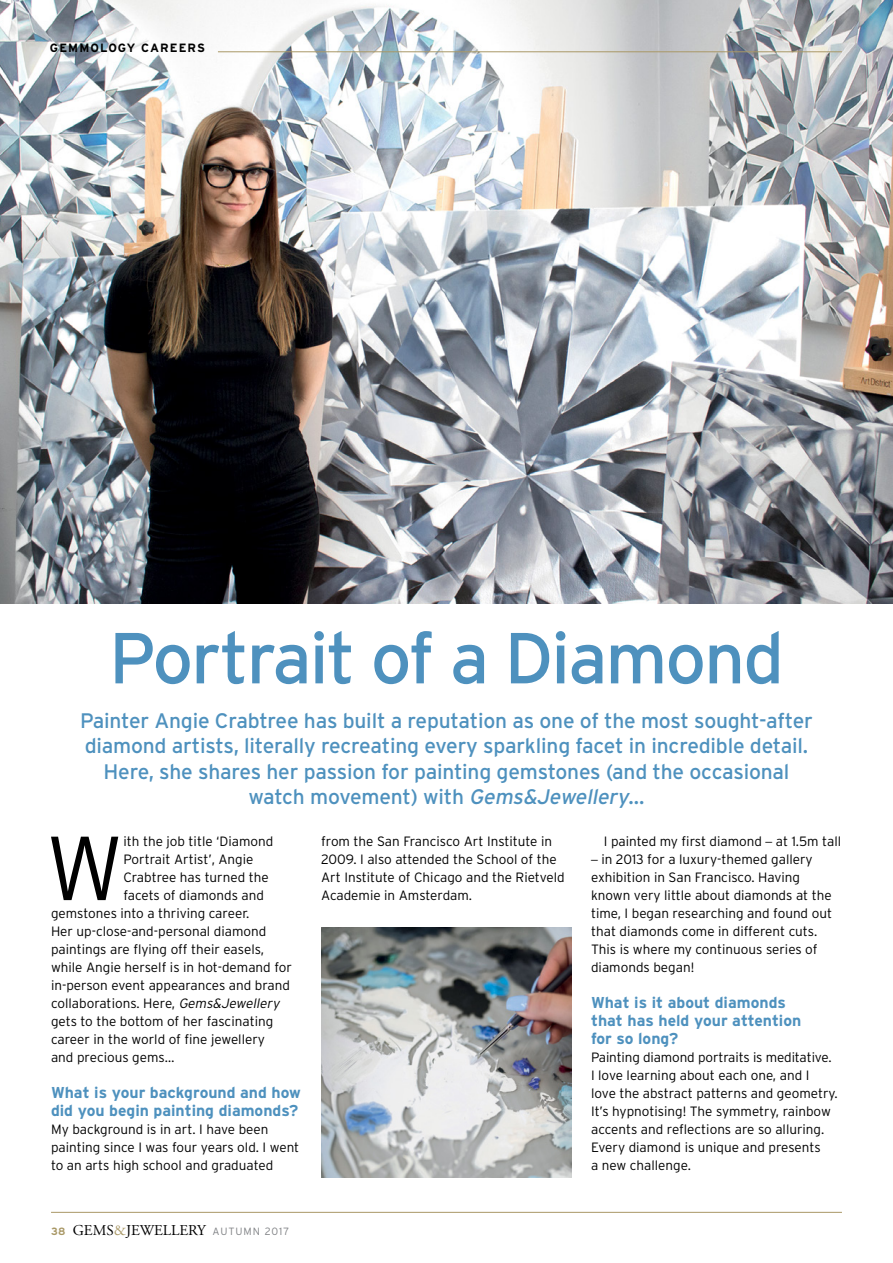
<style>
.page{position:relative;width:893px;height:1263px;background:#fff}
.page>*{position:absolute;margin:0;border:0;box-sizing:border-box;transform-origin:0 0}
.t1{font:300 90.6px "Interstate";color:#000}
.t2{font:72px "Interstate";letter-spacing:-.03em;color:#4e91be}
.t3{font:21px/25.5px "Interstate";letter-spacing:-.01em;color:#4e91be;text-align:center}
.t4{font:700 15.75px/18px "Interstate";color:#4e91be}
.t5{font:15px "Adobe Garamond";color:#000}
.t6{font:300 13.5px/18px "Interstate";color:#000}
.t7{font:700 12px "Interstate";letter-spacing:.09em;color:#000}
.s1{font-style:italic}
.s2{font-family:"Helvetica Neue"}
.s3{font-family:"Interstate";font-weight:700;font-size:10.5px;color:#a99866}
.s4{color:#a99866}
.s5{font-family:"Interstate";font-weight:300;font-size:10.5px;color:#808285}
</style>
<div class="page">
<img style="left:0;top:0;width:893px;height:604px">
<hr style="left:51px;top:1212px;width:791px;height:1px;background:#a99866">
<hr style="left:218px;top:51px;width:624px;height:1px;background:#a99866">
<img style="left:321px;top:927px;width:251px;height:251px">
<p class="t7" style="left:50px;top:41px;width:157px">GEMMOLOGY CAREERS</p>
<h2 class="t2" style="left:109px;top:618px;width:677px">Portrait of a Diamond</h2>
<p class="t3" style="left:80px;top:707px;width:734px">Painter Angie Crabtree has built a reputation as one of the most sought-after diamond artists, literally recreating every sparkling facet in incredible detail.<br>Here, she shares her passion for painting gemstones (and the occasional watch movement) with <span class="s1">Gems&amp;Jewellery</span>…</p>
<h1 class="t1" style="left:46px;top:817px;width:79px">W</h1>
<p class="t6" style="left:123px;top:832px;width:151px">ith the job title ‘Diamond</p>
<p class="t6" style="left:321px;top:832px;width:245px">from the San Francisco Art Institute in 2009. I also attended the School of the Art Institute of Chicago and the Rietveld Academie in Amsterdam.</p>
<p class="t6" style="left:604px;top:832px;width:239px">I painted my first diamond <span class="s2">–</span> at 1.5m tall</p>
<p class="t6" style="left:591px;top:850px;width:242px"><span class="s2">–</span> in 2013 for a luxury-themed gallery exhibition in San Francisco. Having known very little about diamonds at the time, I began researching and found out that diamonds come in different cuts.<br>This is where my continuous series of diamonds began!</p>
<p class="t4" style="left:591px;top:993px;width:212px">What is it about diamonds that has held your attention for so long?</p>
<p class="t6" style="left:591px;top:1048px;width:248px">Painting diamond portraits is meditative.<br>I love learning about each one, and I<br>love the abstract patterns and geometry.<br>It’s hypnotising! The symmetry, rainbow accents and reflections are so alluring.<br>Every diamond is unique and presents<br>a new challenge.</p>
<p class="t6" style="left:123px;top:850px;width:132px">Portrait Artist’, Angie</p>
<p class="t6" style="left:123px;top:868px;width:147px">Crabtree has turned the</p>
<p class="t6" style="left:123px;top:886px;width:142px">facets of diamonds and</p>
<p class="t6" style="left:51px;top:904px;width:200px">gemstones into a thriving career.</p>
<p class="t6" style="left:51px;top:922px;width:217px">Her up-close-and-personal diamond</p>
<p class="t6" style="left:51px;top:940px;width:215px">paintings are flying off their easels,</p>
<p class="t6" style="left:51px;top:958px;width:242px">while Angie herself is in hot-demand for</p>
<p class="t6" style="left:51px;top:976px;width:240px">in-person event appearances and brand</p>
<p class="t6" style="left:51px;top:994px;width:233px">collaborations. Here, <span class="s1">Gems&amp;Jewellery</span></p>
<p class="t6" style="left:51px;top:1012px;width:224px">gets to the bottom of her fascinating</p>
<p class="t6" style="left:51px;top:1030px;width:215px">career in the world of fine jewellery</p>
<p class="t6" style="left:51px;top:1048px;width:125px">and precious gems…</p>
<p class="t4" style="left:51px;top:1083px;width:251px">What is your background and how did you begin painting diamonds?</p>
<p class="t6" style="left:51px;top:1120px;width:250px">My background is in art. I have been painting since I was four years old. I went to an arts high school and graduated</p>
<p class="t5" style="left:51px;top:1222px;width:240px"><span class="s3">38</span> GEMS<span class="s4">&amp;</span>JEWELLERY <span class="s5">AUTUMN 2017</span></p>
</div>
